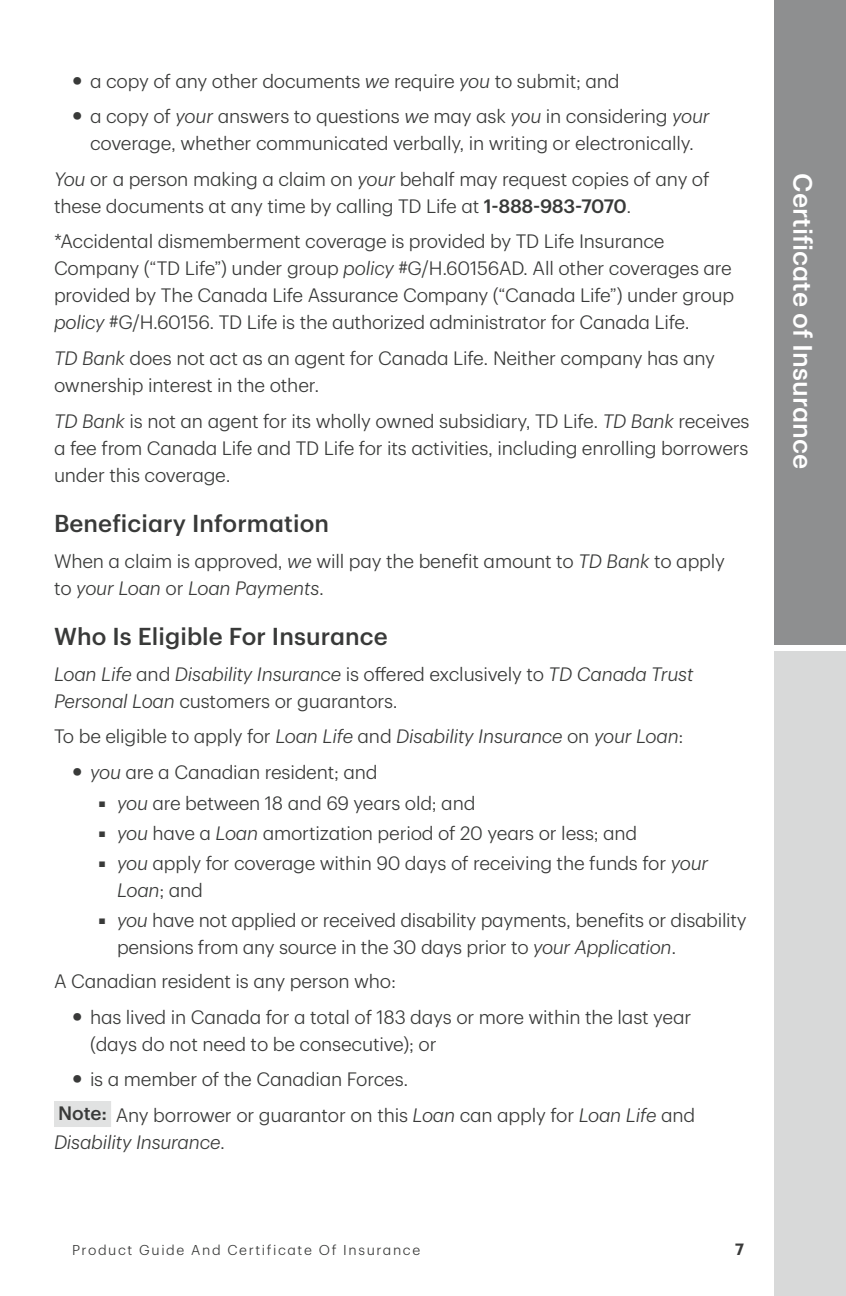
<style>
.page{position:relative;width:846px;height:1296px;background:#fff}
.page>*{position:absolute;margin:0;border:0;box-sizing:border-box;transform-origin:0 0}
.t1{font:500 26px "TD Graphik";color:#fff}
.Main_Subhead_Level_3{font:500 24px "TD Graphik";letter-spacing:.005em;color:#393a39}
.Main_Body_Copy{font:300 19px/27px "TD Graphik";letter-spacing:-.01em;color:#393a39}
.Main_Body_Copy-2{font:italic 300 19px/27px "TD Graphik";letter-spacing:-.01em;color:#393a39}
.t2{font:600 16px "TD Graphik";color:#393a39}
.t3{font:300 14px "TD Graphik";letter-spacing:.115em;color:#393a39}
.s1{font-weight:500;font-size:30px}
.s2{font-style:italic}
.s3{font-weight:500}
.s4{font-style:normal}
</style>
<div class="page">
<div style="left:774px;top:648px;width:72px;height:648px;background:#d8d9d9"></div>
<div style="left:774px;top:0;width:72px;height:648px;background:#8e8f90"></div>
<div style="left:774px;top:645px;width:72px;height:6px;background:#fff"></div>
<div style="left:54px;top:1101px;width:57px;height:26px;background:#e1e2e2"></div>
<p class="Main_Body_Copy" style="left:72px;top:66px;width:549px"><span class="s1">•</span> a copy of any other documents <span class="s2">we</span> require <span class="s2">you</span> to submit; and</p>
<p class="Main_Body_Copy" style="left:72px;top:101px;width:639px;text-align:center"><span class="s1">•</span> a copy of <span class="s2">your</span> answers to questions <span class="s2">we</span> may ask <span class="s2">you</span> in considering <span class="s2">your </span>coverage, whether communicated verbally, in writing or electronically.</p>
<p class="Main_Body_Copy" style="left:54px;top:164px;width:657px"><span class="s2">You</span> or a person making a claim on <span class="s2">your</span> behalf may request copies of any of these documents at any time by calling TD Life at <span class="s3">1-888-983-7070</span>.</p>
<p class="Main_Body_Copy" style="left:54px;top:227px;width:682px">*Accidental dismemberment coverage is provided by TD Life Insurance Company (“TD Life”) under group <span class="s2">policy</span> #G/H.60156AD. All other coverages are provided by The Canada Life Assurance Company (“Canada Life”) under group <span class="s2">policy</span> #G/H.60156. TD Life is the authorized administrator for Canada Life.</p>
<p class="Main_Body_Copy" style="left:54px;top:343px;width:663px"><span class="s2">TD Bank</span> does not act as an agent for Canada Life. Neither company has any ownership interest in the other.</p>
<p class="Main_Body_Copy" style="left:54px;top:406px;width:697px;text-align:justify"><span class="s2">TD Bank</span> is not an agent for its wholly owned subsidiary, TD Life. <span class="s2">TD Bank</span> receives a fee from Canada Life and TD Life for its activities, including enrolling borrowers under this coverage.</p>
<h3 class="Main_Subhead_Level_3" style="left:54px;top:505px;width:277px">Beneficiary Information</h3>
<p class="Main_Body_Copy" style="left:54px;top:546px;width:673px">When a claim is approved, <span class="s2">we</span> will pay the benefit amount to <span class="s2">TD Bank</span> to apply to <span class="s2">your Loan</span> or <span class="s2">Loan Payments</span>.</p>
<h3 class="Main_Subhead_Level_3" style="left:54px;top:618px;width:335px">Who Is Eligible For Insurance</h3>
<p class="Main_Body_Copy-2" style="left:54px;top:659px;width:641px">Loan Life <span class="s4">and</span> Disability Insurance <span class="s4">is offered exclusively to</span> TD Canada Trust<br>Personal Loan <span class="s4">customers or guarantors.</span></p>
<p class="Main_Body_Copy-2" style="left:54px;top:721px;width:631px"><span class="s4">To be eligible to apply for</span> Loan Life <span class="s4">and</span> Disability Insurance <span class="s4">on</span> your Loan<span class="s4">:</span></p>
<p class="Main_Body_Copy" style="left:72px;top:757px;width:307px"><span class="s1">•</span> <span class="s2">you</span> are a Canadian resident; and</p>
<p class="Main_Body_Copy" style="left:99px;top:788px;width:378px">■ <span class="s2">you</span> are between 18 and 69 years old; and</p>
<p class="Main_Body_Copy" style="left:99px;top:818px;width:540px">■ <span class="s2">you</span> have a <span class="s2">Loan</span> amortization period of 20 years or less; and</p>
<p class="Main_Body_Copy" style="left:117px;top:848px;width:593px;text-indent:-18px">■ <span class="s2">you</span> apply for coverage within 90 days of receiving the funds for <span class="s2">your<br>Loan</span>; and</p>
<p class="Main_Body_Copy" style="left:117px;top:905px;width:631px;text-indent:-18px">■ <span class="s2">you</span> have not applied or received disability payments, benefits or disability pensions from any source in the 30 days prior to <span class="s2">your Application</span>.</p>
<p class="Main_Body_Copy" style="left:54px;top:966px;width:344px">A Canadian resident is any person who:</p>
<p class="Main_Body_Copy" style="left:90px;top:1002px;width:603px;text-indent:-18px"><span class="s1">•</span> has lived in Canada for a total of 183 days or more within the last year (days do not need to be consecutive); or</p>
<p class="Main_Body_Copy" style="left:72px;top:1064px;width:338px"><span class="s1">•</span> is a member of the Canadian Forces.</p>
<p class="Main_Body_Copy" style="left:54px;top:1100px;width:643px"><span class="s3">Note:</span> Any borrower or guarantor on this <span class="s2">Loan</span> can apply for <span class="s2">Loan Life</span> and<br><span class="s2">Disability Insurance</span>.</p>
<p class="t3" style="left:72px;top:1240px;width:350px">Product Guide And Certificate Of Insurance</p>
<p class="t2" style="left:735px;top:1237px;width:10px">7</p>
<h1 class="t1" style="left:823px;top:173px;width:297px;rotate:90deg">Certificate of Insurance</h1>
</div>
